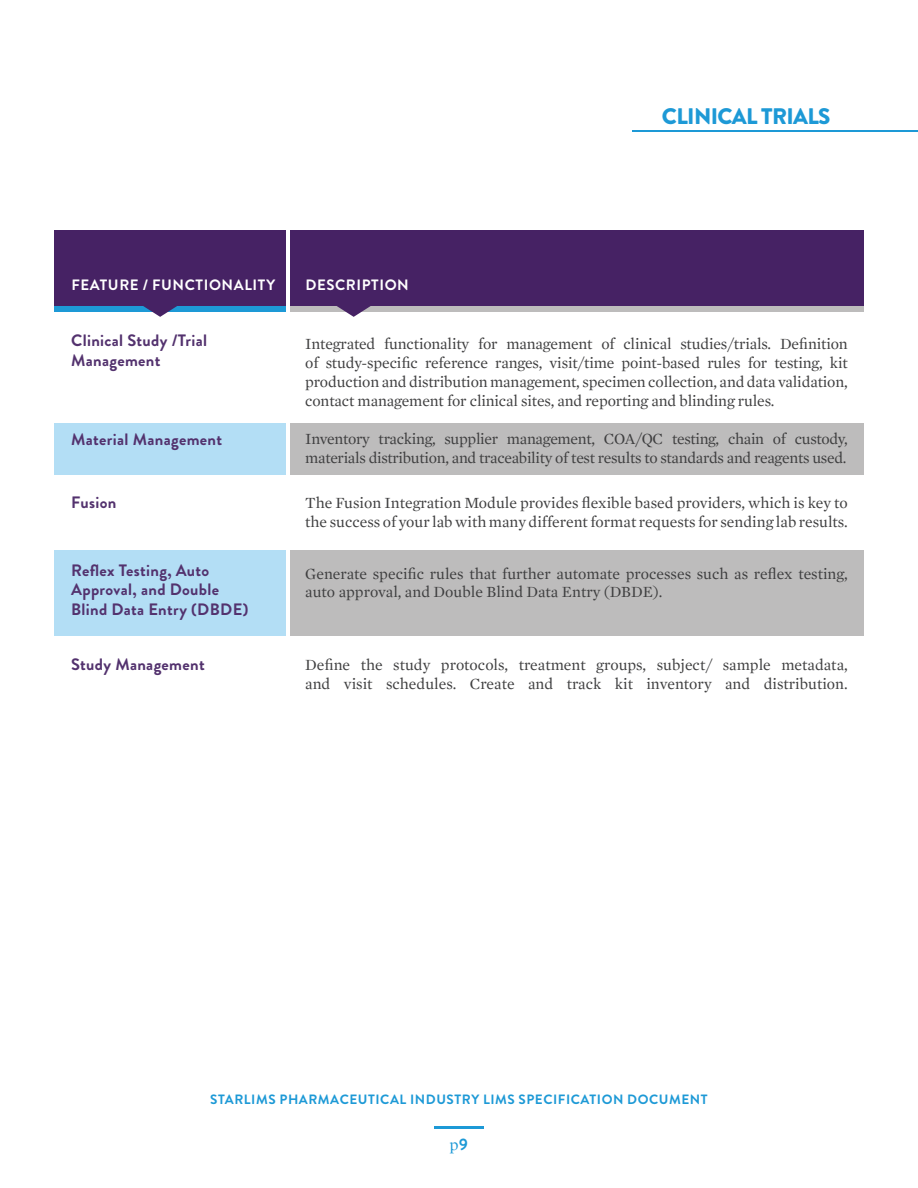
<style>
.page{position:relative;width:918px;height:1188px;background:#fff}
.page>*{position:absolute;margin:0;border:0;box-sizing:border-box;transform-origin:0 0}
.t1{font:900 22.5px "Brandon Grotesque";letter-spacing:-.03em;color:#1d99d6}
.t2{font:700 16.5px/19.8px "Brandon Grotesque";letter-spacing:.02em;color:#53326e}
.t3{font:16.5px "Mercury Text G1";color:#1d99d6}
.t4{font:15.75px/18.9px "Mercury Text G1";color:#3e3e3f}
.t5{font:15.75px/18.9px "Mercury Text G1";letter-spacing:-.02em;color:#3e3e3f}
.t6{font:700 15px "Brandon Grotesque";letter-spacing:.04em;color:#fff}
.t7{font:700 13.5px "Brandon Grotesque";letter-spacing:.04em;color:#1d99d6}
.s1{font-family:"Brandon Grotesque";font-weight:700}
</style>
<div class="page">
<hr style="left:434px;top:1126px;width:50px;height:3px;background:#1d99d6">
<div style="left:54px;top:236px;width:231px;height:76px;background:#1d99d6"></div>
<div style="left:290px;top:236px;width:574px;height:76px;background:#bdbcbc"></div>
<div style="left:290px;top:230px;width:574px;height:76px;background:#462264"></div>
<svg style="left:337px;top:306px;width:34px;height:11px"></svg>
<div style="left:54px;top:230px;width:231px;height:76px;background:#462264"></div>
<svg style="left:143px;top:306px;width:34px;height:11px"></svg>
<hr style="left:633px;top:130px;width:285px;height:1px;background:#1d99d6">
<div style="left:54px;top:423px;width:231px;height:52px;background:#b3def5"></div>
<div style="left:54px;top:551px;width:231px;height:85px;background:#b3def5"></div>
<div style="left:290px;top:423px;width:574px;height:52px;background:#bdbcbc"></div>
<div style="left:290px;top:551px;width:574px;height:85px;background:#bdbcbc"></div>
<p class="t6" style="left:71px;top:274px;width:205px">FEATURE / FUNCTIONALITY</p>
<p class="t6" style="left:305px;top:274px;width:105px">DESCRIPTION</p>
<h1 class="t1" style="left:662px;top:101px;width:170px">CLINICAL TRIALS</h1>
<p class="t2" style="left:71px;top:331px;width:137px">Clinical Study /Trial<br>Management</p>
<p class="t4" style="left:305px;top:334px;width:544px;text-align:justify">Integrated functionality for management of clinical studies/trials. Definition of study-specific reference ranges, visit/time point-based rules for testing, kit production and distribution management, specimen collection, and data validation, contact management for clinical sites, and reporting and blinding rules.</p>
<p class="t2" style="left:71px;top:429px;width:152px">Material Management</p>
<p class="t5" style="left:305px;top:429px;width:544px">Inventory tracking, supplier management, COA/QC testing, chain of custody, materials distribution, and traceability of test results to standards and reagents used.</p>
<p class="t2" style="left:71px;top:493px;width:47px">Fusion</p>
<p class="t2" style="left:71px;top:560px;width:179px">Reflex Testing, Auto<br>Approval, and Double<br>Blind Data Entry (DBDE)</p>
<p class="t2" style="left:71px;top:655px;width:135px">Study Management</p>
<p class="t4" style="left:305px;top:494px;width:544px">The Fusion Integration Module provides flexible based providers, which is key to the success of your lab with many different format requests for sending lab results.</p>
<p class="t4" style="left:305px;top:564px;width:544px">Generate specific rules that further automate processes such as reflex testing, auto approval, and Double Blind Data Entry (DBDE).</p>
<p class="t4" style="left:305px;top:656px;width:544px">Define the study protocols, treatment groups, subject/ sample metadata, and visit schedules. Create and track kit inventory and distribution.</p>
<p class="t7" style="left:210px;top:1090px;width:499px">STARLIMS PHARMACEUTICAL INDUSTRY LIMS SPECIFICATION DOCUMENT</p>
<p class="t3" style="left:449px;top:1135px;width:21px">p<span class="s1">9</span></p>
</div>
